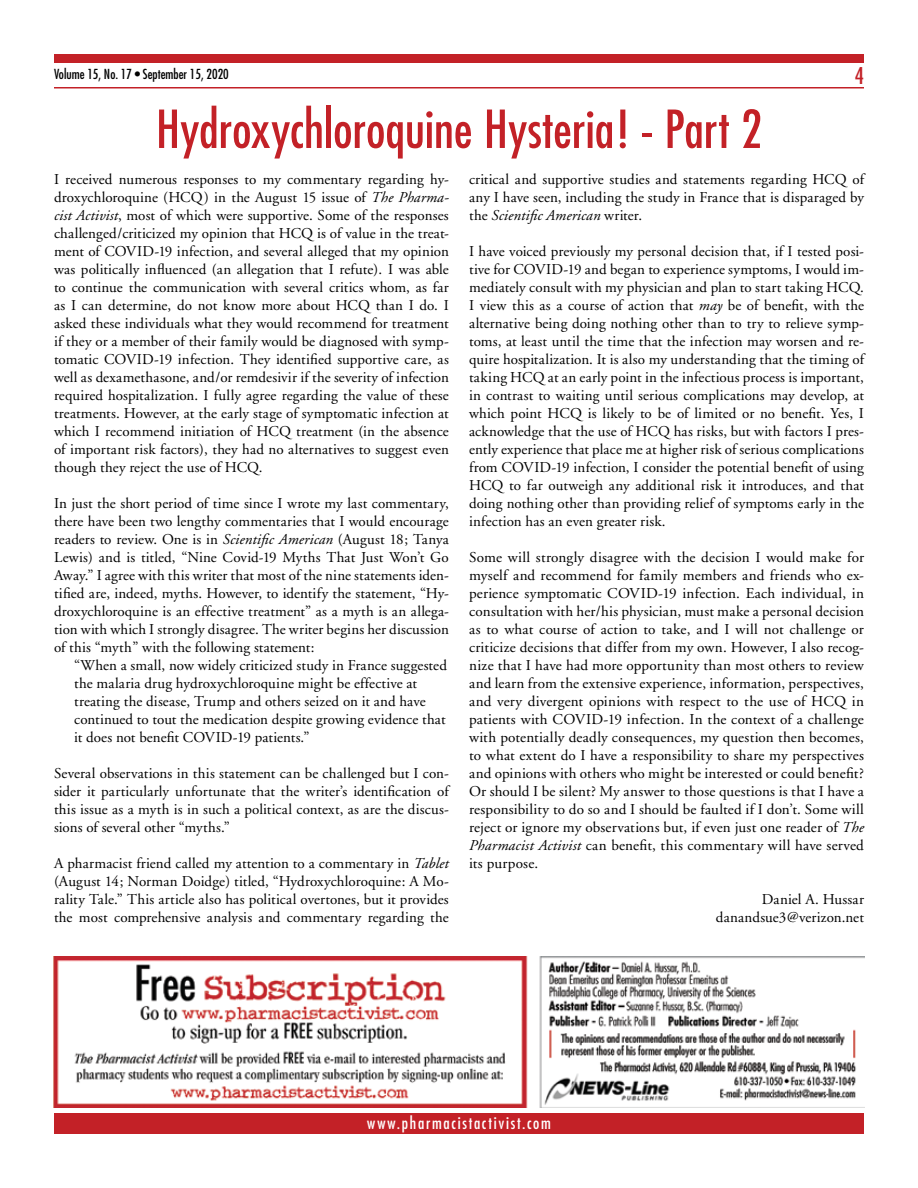
<style>
.page{position:relative;width:918px;height:1188px;background:#fff}
.page>*{position:absolute;margin:0;border:0;box-sizing:border-box;transform-origin:0 0}
.t1{font:condensed 51px "Futura";color:#c32127}
.t2{font:condensed 22.5px "Futura";color:#c32127}
.t3{font:condensed 16.5px "Futura";letter-spacing:.105em;color:#fff}
.t4{font:15px/18px "Adobe Garamond";letter-spacing:.01em;color:#000;text-align:justify}
.t5{font:condensed 13.5px "Futura";color:#000}
.s1{font-style:italic}
</style>
<div class="page">
<div style="left:54px;top:1114px;width:810px;height:20px;background:#c32127"></div>
<div style="left:54px;top:54px;width:810px;height:9px;background:#c32127"></div>
<hr style="left:54px;top:87px;width:810px;height:1px;background:#c32127">
<img style="left:54px;top:957px;width:810px;height:151px">
<p class="t5" style="left:54px;top:66px;width:176px">Volume 15, No. 17 • September 15, 2020</p>
<h1 class="t1" style="left:156px;top:99px;width:608px">Hydroxychloroquine Hysteria! - Part 2</h1>
<h2 class="t2" style="left:855px;top:62px;width:11px">4</h2>
<p class="t4" style="left:54px;top:171px;width:396px">I received numerous responses to my commentary regarding hy&shy;droxychloroquine (HCQ) in the August 15 issue of <span class="s1">The Pharma&shy;cist Activist</span>, most of which were supportive. Some of the responses challenged/criticized my opinion that HCQ is of value in the treat&shy;ment of COVID-19 infection, and several alleged that my opinion was politically influenced (an allegation that I refute). I was able to continue the communication with several critics whom, as far as I can determine, do not know more about HCQ than I do. I asked these individuals what they would recommend for treatment if they or a member of their family would be diagnosed with symp&shy;tomatic COVID-19 infection. They identified supportive care, as well as dexamethasone, and/or remdesivir if the severity of infection required hospitalization. I fully agree regarding the value of these treatments. However, at the early stage of symptomatic infection at which I recommend initiation of HCQ treatment (in the absence of important risk factors), they had no alternatives to suggest even though they reject the use of HCQ.</p>
<p class="t4" style="left:54px;top:495px;width:396px">In just the short period of time since I wrote my last commentary, there have been two lengthy commentaries that I would encourage readers to review. One is in <span class="s1">Scientific American</span> (August 18; Tanya Lewis) and is titled, “Nine Covid-19 Myths That Just Won’t Go Away.” I agree with this writer that most of the nine statements iden&shy;tified are, indeed, myths. However, to identify the statement, “Hy&shy;droxychloroquine is an effective treatment” as a myth is an allega&shy;tion with which I strongly disagree. The writer begins her discussion of this “myth” with the following statement:</p>
<p class="t4" style="left:74px;top:657px;width:374px;text-align:left">“When a small, now widely criticized study in France suggested the malaria drug hydroxychloroquine might be effective at treating the disease, Trump and others seized on it and have continued to tout the medication despite growing evidence that it does not benefit COVID-19 patients.”</p>
<p class="t4" style="left:54px;top:765px;width:396px">Several observations in this statement can be challenged but I con&shy;sider it particularly unfortunate that the writer’s identification of this issue as a myth is in such a political context, as are the discus&shy;sions of several other “myths.”</p>
<p class="t4" style="left:54px;top:855px;width:396px">A pharmacist friend called my attention to a commentary in <span class="s1">Tablet </span>(August 14; Norman Doidge) titled, “Hydroxychloroquine: A Mo&shy;rality Tale.” This article also has political overtones, but it provides the most comprehensive analysis and commentary regarding the</p>
<p class="t4" style="left:469px;top:171px;width:396px">critical and supportive studies and statements regarding HCQ of any I have seen, including the study in France that is disparaged by the <span class="s1">Scientific American</span> writer.</p>
<p class="t4" style="left:469px;top:243px;width:396px">I have voiced previously my personal decision that, if I tested posi&shy;tive for COVID-19 and began to experience symptoms, I would im&shy;mediately consult with my physician and plan to start taking HCQ.<br>I view this as a course of action that <span class="s1">may</span> be of benefit, with the alternative being doing nothing other than to try to relieve symp&shy;toms, at least until the time that the infection may worsen and re&shy;quire hospitalization. It is also my understanding that the timing of taking HCQ at an early point in the infectious process is important, in contrast to waiting until serious complications may develop, at which point HCQ is likely to be of limited or no benefit. Yes, I acknowledge that the use of HCQ has risks, but with factors I pres&shy;ently experience that place me at higher risk of serious complications from COVID-19 infection, I consider the potential benefit of using HCQ to far outweigh any additional risk it introduces, and that doing nothing other than providing relief of symptoms early in the infection has an even greater risk.</p>
<p class="t4" style="left:469px;top:549px;width:396px">Some will strongly disagree with the decision I would make for myself and recommend for family members and friends who ex&shy;perience symptomatic COVID-19 infection. Each individual, in consultation with her/his physician, must make a personal decision as to what course of action to take, and I will not challenge or criticize decisions that differ from my own. However, I also recog&shy;nize that I have had more opportunity than most others to review and learn from the extensive experience, information, perspectives, and very divergent opinions with respect to the use of HCQ in patients with COVID-19 infection. In the context of a challenge with potentially deadly consequences, my question then becomes, to what extent do I have a responsibility to share my perspectives and opinions with others who might be interested or could benefit?<br>Or should I be silent? My answer to those questions is that I have a responsibility to do so and I should be faulted if I don’t. Some will reject or ignore my observations but, if even just one reader of <span class="s1">The Pharmacist Activist</span> can benefit, this commentary will have served its purpose.</p>
<p class="t4" style="left:716px;top:891px;width:150px;text-align:right">Daniel A. Hussar danandsue3@verizon.net</p>
<p class="t3" style="left:367px;top:1113px;width:185px">www.pharmacistactivist.com</p>
</div>
